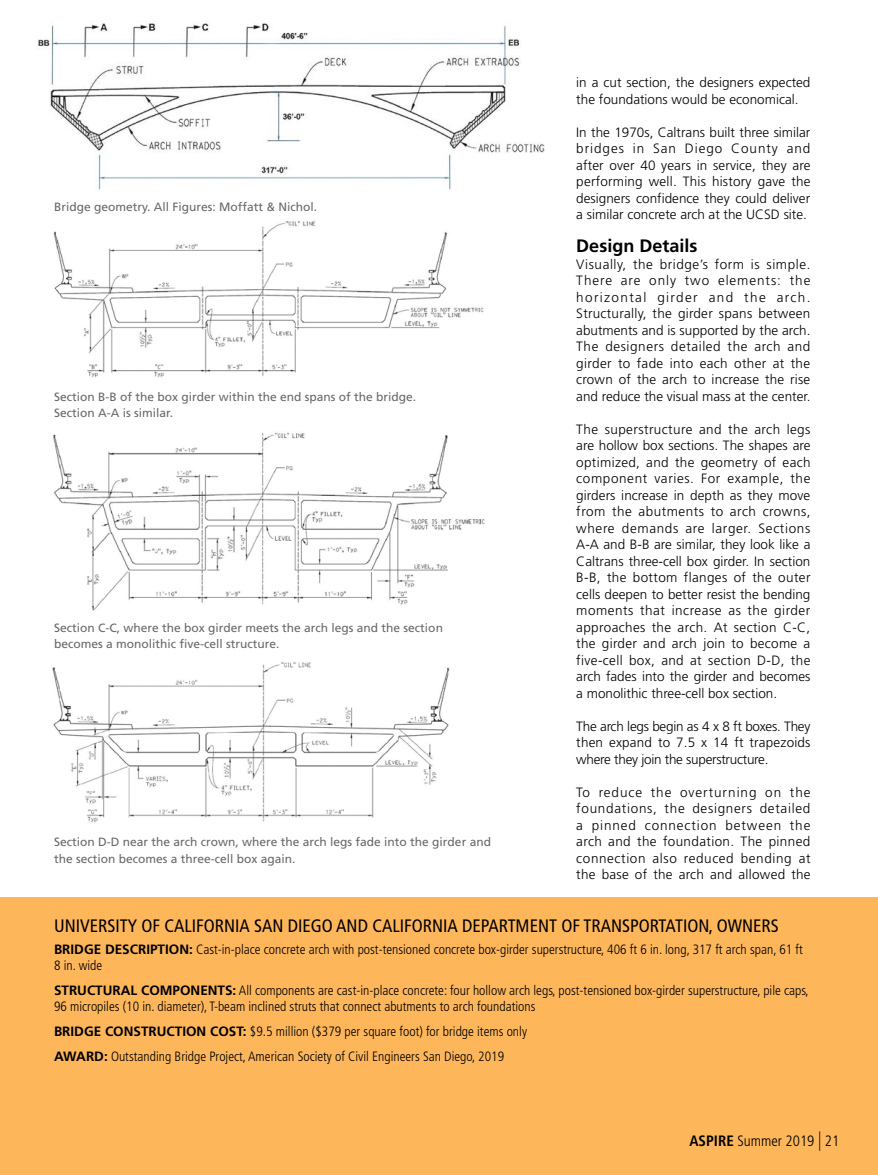
<style>
.page{position:relative;width:878px;height:1175px;background:#fff}
.page>*{position:absolute;margin:0;border:0;box-sizing:border-box;transform-origin:0 0}
.t1{font:condensed 18px "Frutiger LT Std";color:#000}
.t2{font:700 18px "Frutiger LT Std";color:#000}
.t3{font:300 condensed 15px "Frutiger LT Std";color:#000}
.t4{font:300 13.5px/16.5px "Frutiger LT Std";color:#000;text-align:justify}
.t5{font:300 condensed 13.5px/16.5px "Frutiger LT Std";color:#000}
.t6{font:12px/16.5px "Frutiger LT Std";color:#66696c}
.s1{font-weight:700;font-stretch:normal}
.s2{font-weight:700}
.s3{font-size:19.5px}
</style>
<div class="page">
<img style="left:52px;top:661px;width:398px;height:162px">
<img style="left:53px;top:432px;width:432px;height:178px">
<img style="left:53px;top:221px;width:431px;height:156px">
<img style="left:37px;top:23px;width:508px;height:167px">
<div style="left:0;top:897px;width:878px;height:277px;background:#feb65b"></div>
<p class="t4" style="left:576px;top:75px;width:235px">in a cut section, the designers expected the foundations would be economical.</p>
<p class="t4" style="left:576px;top:125px;width:236px">In the 1970s, Caltrans built three similar bridges in San Diego County and after over 40 years in service, they are performing well. This history gave the designers confidence they could deliver a similar concrete arch at the UCSD site.</p>
<h1 class="t2" style="left:576px;top:238px;width:123px">Design Details</h1>
<p class="t4" style="left:576px;top:257px;width:236px">Visually, the bridge’s form is simple.<br>There are only two elements: the horizontal girder and the arch.<br>Structurally, the girder spans between abutments and is supported by the arch.<br>The designers detailed the arch and girder to fade into each other at the crown of the arch to increase the rise and reduce the visual mass at the center.</p>
<p class="t4" style="left:576px;top:422px;width:236px">The superstructure and the arch legs are hollow box sections. The shapes are optimized, and the geometry of each component varies. For example, the girders increase in depth as they move from the abutments to arch crowns, where demands are larger. Sections A-A and B-B are similar, they look like a Caltrans three-cell box girder. In section B-B, the bottom flanges of the outer cells deepen to better resist the bending moments that increase as the girder approaches the arch. At section C-C, the girder and arch join to become a five-cell box, and at section D-D, the arch fades into the girder and becomes a monolithic three-cell box section.</p>
<p class="t4" style="left:576px;top:718px;width:236px">The arch legs begin as 4 x 8 ft boxes. They then expand to 7.5 x 14 ft trapezoids where they join the superstructure.</p>
<p class="t4" style="left:576px;top:784px;width:236px">To reduce the overturning on the foundations, the designers detailed a pinned connection between the arch and the foundation. The pinned connection also reduced bending at the base of the arch and allowed the</p>
<h1 class="t1" style="left:54px;top:918px;width:726px">UNIVERSITY OF CALIFORNIA SAN DIEGO AND CALIFORNIA DEPARTMENT OF TRANSPORTATION, OWNERS</h1>
<p class="t5" style="left:54px;top:942px;width:750px"><span class="s1">BRIDGE DESCRIPTION:</span> Cast-in-place concrete arch with post-tensioned concrete box-girder superstructure, 406 ft 6 in. long, 317 ft arch span, 61 ft<br>8 in. wide</p>
<p class="t5" style="left:54px;top:983px;width:756px"><span class="s1">STRUCTURAL COMPONENTS:</span> All components are cast-in-place concrete: four hollow arch legs, post-tensioned box-girder superstructure, pile caps,<br>96 micropiles (10 in. diameter), T-beam inclined struts that connect abutments to arch foundations</p>
<p class="t5" style="left:54px;top:1020px;width:474px;line-height:24.8px"><span class="s1">BRIDGE CONSTRUCTION COST:</span> $9.5 million ($379 per square foot) for bridge items only<br><span class="s1">AWARD:</span> Outstanding Bridge Project, American Society of Civil Engineers San Diego, 2019</p>
<p class="t6" style="left:54px;top:199px;width:264px">Bridge geometry. All Figures: Moffatt &amp; Nichol.</p>
<p class="t6" style="left:54px;top:389px;width:364px">Section B-B of the box girder within the end spans of the bridge.<br>Section A-A is similar.</p>
<p class="t6" style="left:54px;top:620px;width:390px">Section C-C, where the box girder meets the arch legs and the section becomes a monolithic five-cell structure.</p>
<p class="t6" style="left:54px;top:835px;width:438px">Section D-D near the arch crown, where the arch legs fade into the girder and the section becomes a three-cell box again.</p>
<p class="t3" style="left:689px;top:1134px;width:151px"><span class="s2">ASPIRE</span> Summer 2019 <span class="s3">|</span> 21</p>
</div>
